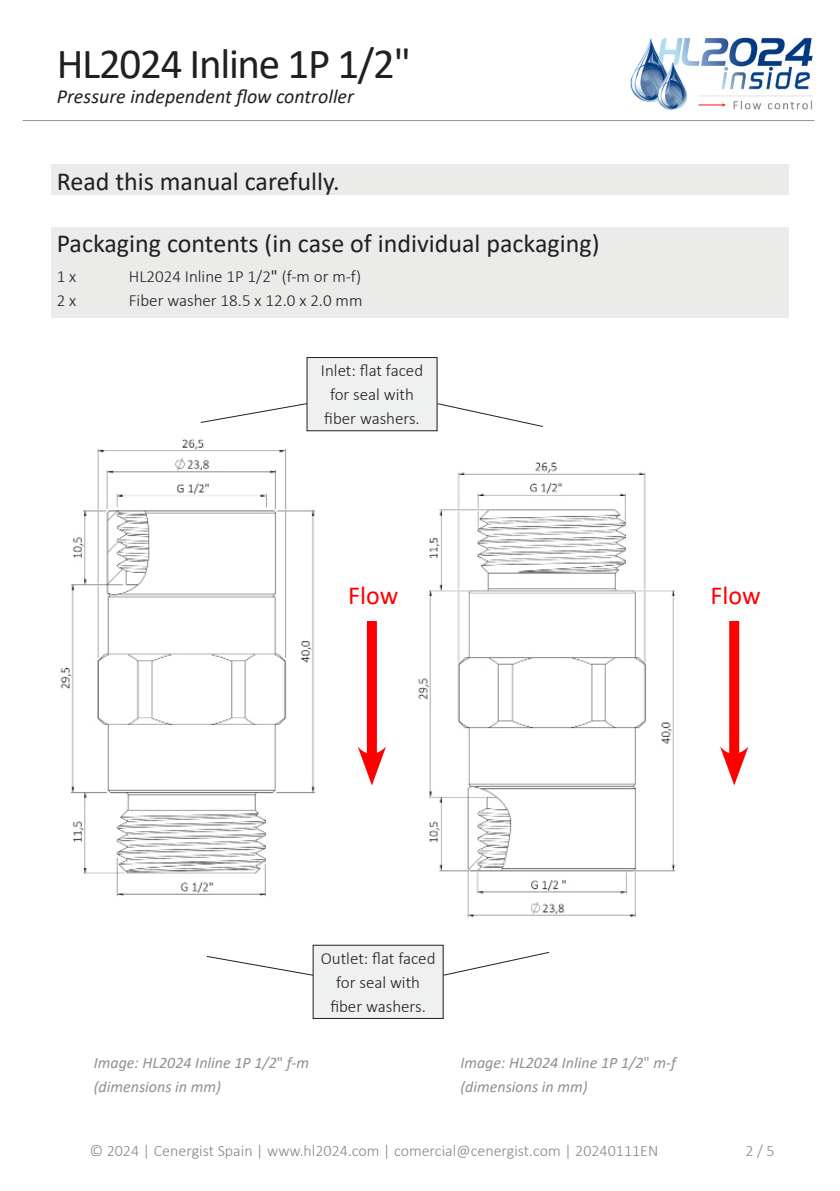
<style>
.page{position:relative;width:840px;height:1191px;background:#fff}
.page>*{position:absolute;margin:0;border:0;box-sizing:border-box;transform-origin:0 0}
.t1{font:43px "Calibri";letter-spacing:-.03em;color:#231f20}
.Title_2{font:26px "Calibri";color:#231f20}
.Title_3{font:26px "Calibri";color:#f00}
.t2{font:italic 20px "Calibri";color:#231f20}
.Standaard_tekst{font:300 17px/24px "Calibri";color:#231f20;text-align:center}
.Bijschrift{font:italic 16px "Calibri";color:#8e9092}
.t3{font:300 16px "Calibri";color:#868788}
.s1{font-weight:400}
.s2{font-style:normal}
</style>
<div class="page">
<img style="left:630px;top:37px;width:183px;height:73px">
<hr style="left:23px;top:120px;width:791px;height:1px;background:#939598">
<div style="left:51px;top:164px;width:737px;height:31px;background:#ebebea"></div>
<div style="left:51px;top:227px;width:737px;height:90px;background:#ebebea"></div>
<div style="left:366px;top:621px;width:10px;height:142px;background:#f00"></div>
<svg style="left:357px;top:746px;width:29px;height:39px"></svg>
<img style="left:60px;top:431px;width:270px;height:466px">
<img style="left:418px;top:462px;width:258px;height:456px">
<div style="left:728px;top:621px;width:10px;height:142px;background:#f00"></div>
<svg style="left:720px;top:746px;width:28px;height:39px"></svg>
<div style="left:674px;top:578px;width:119px;height:37px;background:#fff"></div>
<div style="left:307px;top:357px;width:130px;height:74px;background:#eff0f0"></div>
<div style="left:306px;top:357px;width:131px;height:74px;border:1px solid #231f20"></div>
<svg style="left:200px;top:403px;width:107px;height:20px"></svg>
<svg style="left:436px;top:403px;width:107px;height:24px"></svg>
<div style="left:313px;top:945px;width:130px;height:73px;background:#eff0f0"></div>
<div style="left:313px;top:945px;width:130px;height:73px;border:1px solid #231f20"></div>
<svg style="left:206px;top:955px;width:107px;height:20px"></svg>
<svg style="left:442px;top:951px;width:107px;height:24px"></svg>
<h1 class="t1" style="left:57px;top:33px;width:355px">HL2024 Inline 1P 1/2"</h1>
<p class="t2" style="left:57px;top:82px;width:298px">Pressure independent flow controller</p>
<p class="Title_2" style="left:57px;top:163px;width:284px">Read this manual carefully.</p>
<p class="Title_2" style="left:57px;top:225px;width:544px">Packaging contents (in case of individual packaging)</p>
<p class="Standaard_tekst" style="left:57px;top:264px;width:21px">1 x</p>
<p class="Standaard_tekst" style="left:129px;top:264px;width:234px">HL2024 Inline 1P 1/2<span class="s1">"</span> (f-m or m-f)</p>
<p class="Standaard_tekst" style="left:57px;top:288px;width:21px">2 x</p>
<p class="Standaard_tekst" style="left:129px;top:288px;width:235px">Fiber washer 18.5 x 12.0 x 2.0 mm</p>
<p class="Standaard_tekst" style="left:321px;top:358px;width:104px">Inlet: flat faced for seal with fiber washers.</p>
<p class="Title_3" style="left:348px;top:577px;width:52px">Flow</p>
<p class="Title_3" style="left:710px;top:577px;width:52px">Flow</p>
<p class="Standaard_tekst" style="left:320px;top:946px;width:116px">Outlet: flat faced for seal with fiber washers.</p>
<p class="Bijschrift" style="left:94px;top:1051px;width:217px">Image: HL2024 Inline 1P 1/2<span class="s2">"</span> f-m</p>
<p class="Bijschrift" style="left:94px;top:1075px;width:129px">(dimensions in mm)</p>
<p class="Bijschrift" style="left:460px;top:1051px;width:217px">Image: HL2024 Inline 1P 1/2<span class="s2">"</span> m-f</p>
<p class="Bijschrift" style="left:460px;top:1075px;width:129px">(dimensions in mm)</p>
<p class="t3" style="left:90px;top:1141px;width:569px">© 2024 | Cenergist Spain | www.hl2024.com | comercial@cenergist.com | 20240111EN</p>
<p class="t3" style="left:745px;top:1141px;width:31px">2 / 5</p>
</div>
